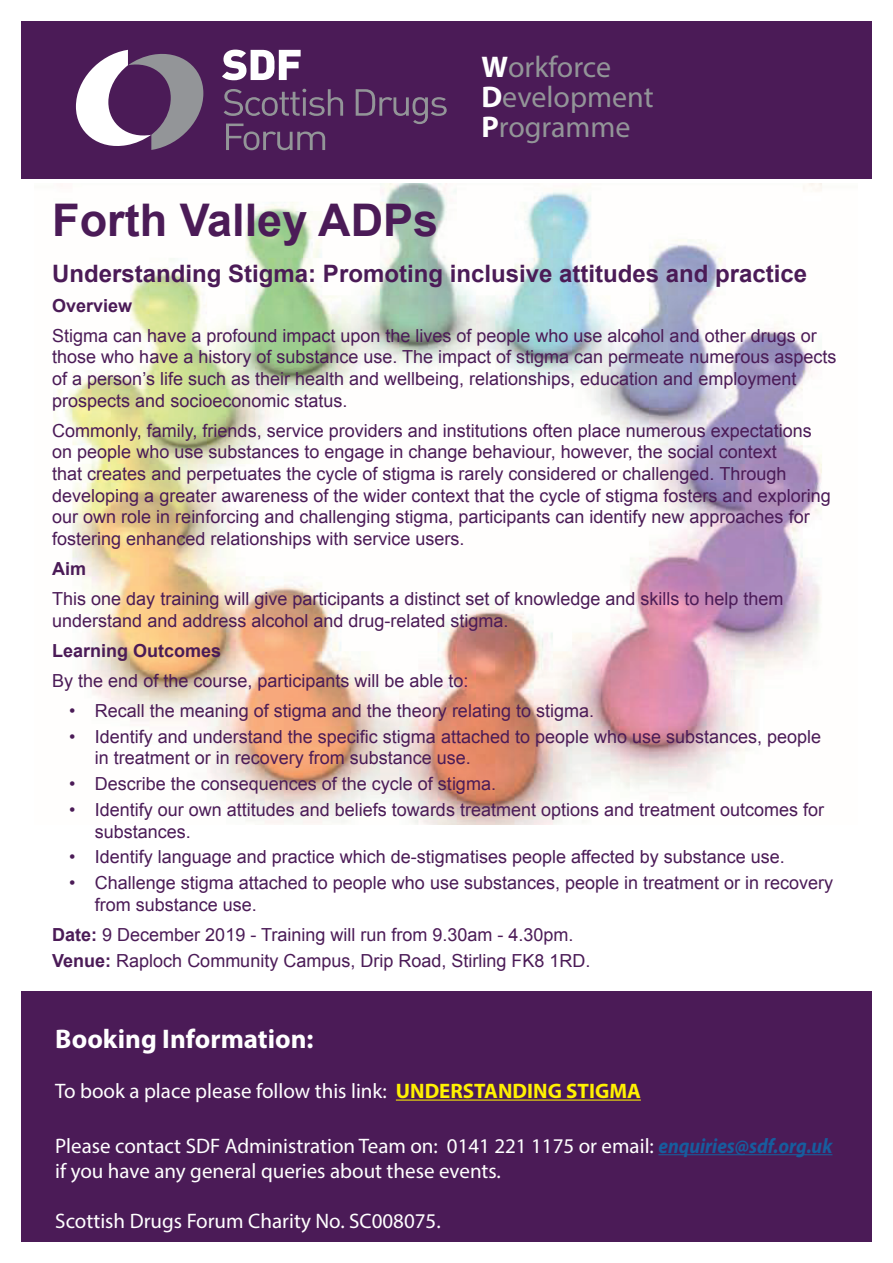
<style>
.page{position:relative;width:893px;height:1263px;background:#fff}
.page>*{position:absolute;margin:0;border:0;box-sizing:border-box;transform-origin:0 0}
.t1{font:700 45px "Arial";color:#4b1b57}
.t2{font:30px/30px "Myriad Pro";color:#939598}
.t3{font:700 27px "Myriad Pro";color:#fff}
.t4{font:700 24px "Arial";color:#4b1b57}
.t5{font:21px/25.2px "Myriad Pro";color:#fff}
.t6{font:18px/21.6px "Arial";color:#4b1b57}
.t7{font:700 18px "Arial";color:#4b1b57}
.s1{font-weight:700;color:#fff}
.s2{font-weight:700}
.s3{font-weight:700;color:#fff101}
.s4{font-weight:700;font-style:italic;color:#175d9e}
</style>
<div class="page">
<img style="left:54px;top:184px;width:768px;height:641px">
<div style="left:21px;top:21px;width:851px;height:158px;background:#4b1b57"></div>
<div style="left:21px;top:991px;width:851px;height:251px;background:#4b1b57"></div>
<hr style="left:396px;top:1099px;width:245px;height:1px;background:#fff101">
<hr style="left:658px;top:1154px;width:174px;height:1px;background:#175d9e">
<svg style="left:222px;top:50px;width:79px;height:30px"></svg>
<svg style="left:224px;top:89px;width:119px;height:27px"></svg>
<svg style="left:356px;top:89px;width:91px;height:35px"></svg>
<svg style="left:226px;top:124px;width:99px;height:26px"></svg>
<svg style="left:76px;top:50px;width:127px;height:100px"></svg>
<h2 class="t2" style="left:481px;top:52px;width:174px"><span class="s1">W</span>orkforce<br><span class="s1">D</span>evelopment<br><span class="s1">P</span>rogramme</h2>
<h1 class="t1" style="left:52px;top:190px;width:387px">Forth Valley ADPs</h1>
<h3 class="t4" style="left:52px;top:257px;width:756px">Understanding Stigma: Promoting inclusive attitudes and practice</h3>
<p class="t7" style="left:52px;top:293px;width:82px">Overview</p>
<p class="t6" style="left:52px;top:325px;width:786px">Stigma can have a profound impact upon the lives of people who use alcohol and other drugs or those who have a history of substance use. The impact of stigma can permeate numerous aspects of a person’s life such as their health and wellbeing, relationships, education and employment prospects and socioeconomic status.</p>
<p class="t6" style="left:52px;top:420px;width:780px">Commonly, family, friends, service providers and institutions often place numerous expectations on people who use substances to engage in change behaviour, however, the social context<br>that creates and perpetuates the cycle of stigma is rarely considered or challenged. Through developing a greater awareness of the wider context that the cycle of stigma fosters and exploring our own role in reinforcing and challenging stigma, participants can identify new approaches for fostering enhanced relationships with service users.</p>
<p class="t7" style="left:52px;top:556px;width:36px">Aim</p>
<p class="t6" style="left:52px;top:588px;width:733px">This one day training will give participants a distinct set of knowledge and skills to help them understand and address alcohol and drug-related stigma.</p>
<p class="t7" style="left:52px;top:638px;width:171px">Learning Outcomes</p>
<p class="t6" style="left:52px;top:670px;width:418px">By the end of the course, participants will be able to:</p>
<p class="t6" style="left:69px;top:700px;width:526px">• Recall the meaning of stigma and the theory relating to stigma.</p>
<p class="t6" style="left:95px;top:726px;width:728px;text-indent:-26px">• Identify and understand the specific stigma attached to people who use substances, people in treatment or in recovery from substance use.</p>
<p class="t6" style="left:69px;top:773px;width:428px">• Describe the consequences of the cycle of stigma.</p>
<p class="t6" style="left:95px;top:799px;width:731px;text-indent:-26px">• Identify our own attitudes and beliefs towards treatment options and treatment outcomes for substances.</p>
<p class="t6" style="left:69px;top:846px;width:717px">• Identify language and practice which de-stigmatises people affected by substance use.</p>
<p class="t6" style="left:95px;top:872px;width:740px;text-indent:-26px">• Challenge stigma attached to people who use substances, people in treatment or in recovery from substance use.</p>
<p class="t6" style="left:52px;top:922px;width:540px;line-height:25.8px"><span class="s2">Date:</span> 9 December 2019 - Training will run from 9.30am - 4.30pm.<br><span class="s2">Venue:</span> Raploch Community Campus, Drip Road, Stirling FK8 1RD.</p>
<h3 class="t3" style="left:55px;top:1021px;width:260px">Booking Information:</h3>
<p class="t5" style="left:55px;top:1078px;width:587px">To book a place please follow this link: <span class="s3">UNDERSTANDING STIGMA</span></p>
<p class="t5" style="left:55px;top:1133px;width:779px">Please contact SDF Administration Team on: 0141 221 1175 or email: <span class="s4">enquiries@sdf.org.uk </span>if you have any general queries about these events.</p>
<p class="t5" style="left:55px;top:1208px;width:387px">Scottish Drugs Forum Charity No. SC008075.</p>
</div>
